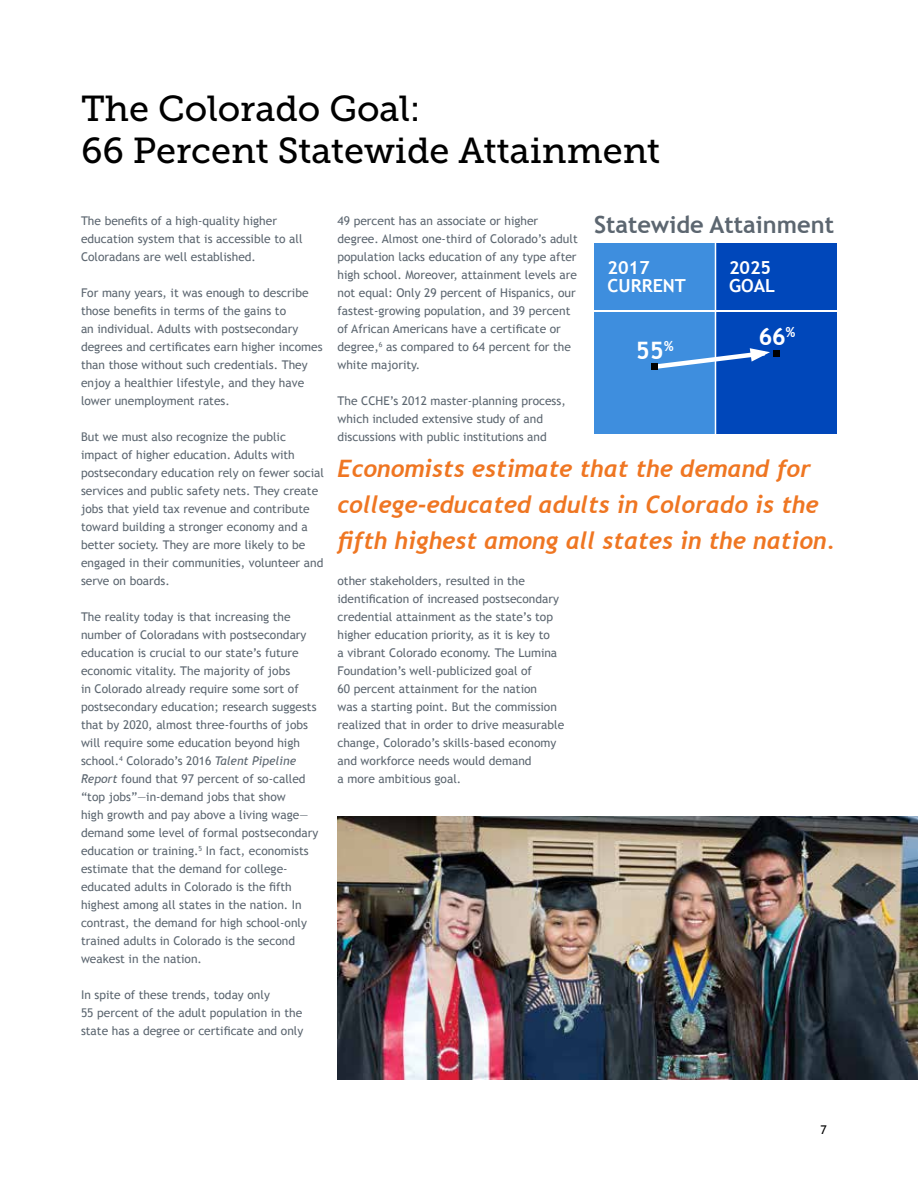
<style>
.page{position:relative;width:918px;height:1188px;background:#fff}
.page>*{position:absolute;margin:0;border:0;box-sizing:border-box;transform-origin:0 0}
.t1{font:36px/42px "Museo Slab 500";color:#000}
.t2{font:italic 700 24px/36px "Trebuchet";color:#ef7622}
.t3{font:700 24px "Trebuchet MS";color:#fff}
.t4{font:700 23.7px "Trebuchet MS";color:#5c6670}
.t5{font:700 18px/18px "Trebuchet MS";color:#fff}
.t6{font:12px/18px "Trebuchet MS";color:#5c6670}
.t7{font:12px "Trebuchet MS";color:#000}
.s1{font-style:italic}
</style>
<div class="page">
<img style="left:338px;top:816px;width:580px;height:264px">
<div style="left:594px;top:243px;width:122px;height:67px;background:#3e8ede"></div>
<div style="left:716px;top:243px;width:121px;height:67px;background:#0047ba"></div>
<div style="left:594px;top:312px;width:122px;height:121px;background:#3e8ede"></div>
<div style="left:716px;top:312px;width:121px;height:121px;background:#0047ba"></div>
<div style="left:773px;top:350px;width:7px;height:7px;background:#000"></div>
<svg style="left:658px;top:348px;width:112px;height:24px"></svg>
<div style="left:651px;top:363px;width:7px;height:7px;background:#000"></div>
<hr style="left:715px;top:240px;width:1px;height:196px;background:#fff">
<h1 class="t1" style="left:81px;top:88px;width:581px">The Colorado Goal:<br>66 Percent Statewide Attainment</h1>
<p class="t6" style="left:81px;top:212px;width:223px">The benefits of a high-quality higher education system that is accessible to all<br>Coloradans are well established.</p>
<p class="t6" style="left:81px;top:284px;width:243px">For many years, it was enough to describe those benefits in terms of the gains to<br>an individual. Adults with postsecondary degrees and certificates earn higher incomes than those without such credentials. They enjoy a healthier lifestyle, and they have lower unemployment rates.</p>
<p class="t6" style="left:81px;top:428px;width:244px">But we must also recognize the public impact of higher education. Adults with postsecondary education rely on fewer social services and public safety nets. They create jobs that yield tax revenue and contribute toward building a stronger economy and a better society. They are more likely to be engaged in their communities, volunteer and serve on boards.</p>
<p class="t6" style="left:81px;top:608px;width:239px">The reality today is that increasing the number of Coloradans with postsecondary education is crucial to our state’s future economic vitality. The majority of jobs<br>in Colorado already require some sort of postsecondary education; research suggests that by 2020, almost three-fourths of jobs will require some education beyond high school.<sup>4</sup> Colorado’s 2016 <span class="s1">Talent Pipeline Report</span> found that 97 percent of so-called “top jobs”—in-demand jobs that show<br>high growth and pay above a living wage— demand some level of formal postsecondary education or training.<sup>5</sup> In fact, economists estimate that the demand for college&shy;educated adults in Colorado is the fifth highest among all states in the nation. In contrast, the demand for high school-only trained adults in Colorado is the second weakest in the nation.</p>
<p class="t6" style="left:81px;top:986px;width:224px">In spite of these trends, today only<br>55 percent of the adult population in the state has a degree or certificate and only</p>
<p class="t6" style="left:337px;top:212px;width:242px">49 percent has an associate or higher degree. Almost one-third of Colorado’s adult population lacks education of any type after high school. Moreover, attainment levels are not equal: Only 29 percent of Hispanics, our fastest-growing population, and 39 percent of African Americans have a certificate or degree,<sup>6</sup> as compared to 64 percent for the white majority.</p>
<p class="t6" style="left:337px;top:392px;width:230px">The CCHE’s 2012 master-planning process, which included extensive study of and discussions with public institutions and</p>
<h3 class="t4" style="left:594px;top:210px;width:242px">Statewide Attainment</h3>
<h3 class="t5" style="left:608px;top:259px;width:80px">2017<br>CURRENT</h3>
<h3 class="t5" style="left:729px;top:259px;width:48px">2025<br>GOAL</h3>
<h2 class="t3" style="left:759px;top:322px;width:38px">66<sup>%</sup></h2>
<h2 class="t3" style="left:636px;top:335px;width:39px">55<sup>%</sup></h2>
<h2 class="t2" style="left:338px;top:450px;width:499px">Economists estimate that the demand for college-educated adults in Colorado is the fifth highest among all states in the nation.</h2>
<p class="t6" style="left:337px;top:572px;width:228px">other stakeholders, resulted in the identification of increased postsecondary credential attainment as the state’s top higher education priority, as it is key to<br>a vibrant Colorado economy. The Lumina Foundation’s well-publicized goal of<br>60 percent attainment for the nation<br>was a starting point. But the commission realized that in order to drive measurable change, Colorado’s skills-based economy and workforce needs would demand<br>a more ambitious goal.</p>
<p class="t7" style="left:820px;top:1123px;width:8px">7</p>
</div>
